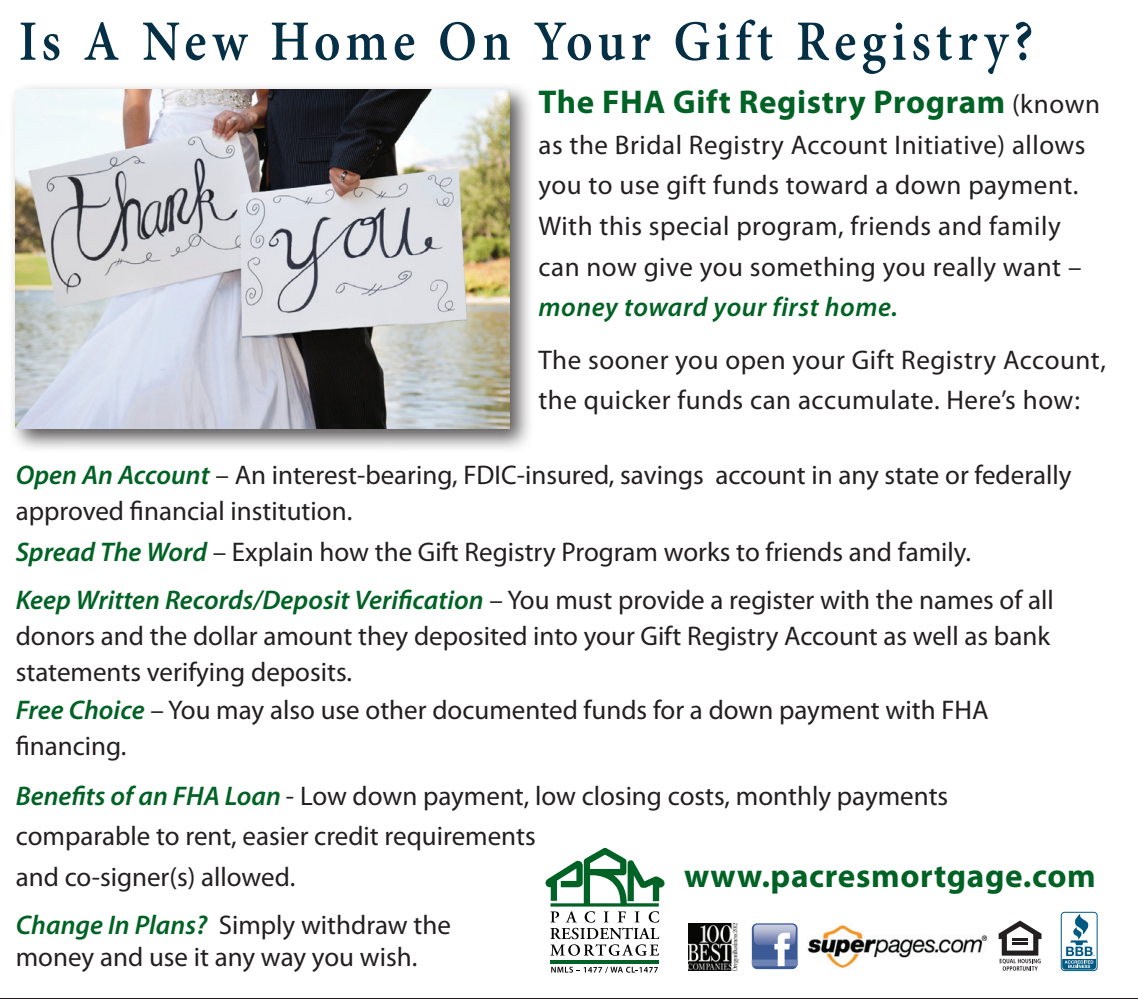
<style>
.page{position:relative;width:1138px;height:999px;background:#fff}
.page>*{position:absolute;margin:0;border:0;box-sizing:border-box;transform-origin:0 0}
.t1{font:600 57px "Minion Pro";letter-spacing:.1em;color:#052f45;scale:.9 1}
.t2{font:700 33.3px "Myriad Pro";letter-spacing:.02em;color:#006224}
.t3{font:700 33px "Myriad Pro";letter-spacing:.02em;color:#006224}
.t4{font:27px/36px "Myriad Pro";color:#231f20}
.t5{font:27px/40.5px "Myriad Pro";letter-spacing:.02em;color:#231f20}
.t6{font:italic 600 27px "Myriad Pro";letter-spacing:.02em;color:#006224}
.s1{font-weight:400;font-size:27px;color:#231f20}
.s2{font-weight:600;font-style:italic;color:#006224}
</style>
<div class="page">
<hr style="left:0;top:998px;width:1138px;height:1px;background:#231f20">
<hr style="left:550px;top:960px;width:109px;height:3px;background:#006224">
<svg style="left:545px;top:847px;width:120px;height:108px"></svg>
<svg style="left:551px;top:966px;width:107px;height:6px"></svg>
<img style="left:688px;top:923px;width:50px;height:46px">
<img style="left:807px;top:925px;width:181px;height:44px">
<div style="left:1061px;top:911px;width:36px;height:59px;border:1px solid #005983;border-radius:3px"></div>
<svg style="left:1062px;top:913px;width:34px;height:56px"></svg>
<svg style="left:751px;top:922px;width:47px;height:47px"></svg>
<svg style="left:752px;top:922px;width:45px;height:46px"></svg>
<img style="left:754px;top:924px;width:42px;height:3px">
<svg style="left:752px;top:927px;width:45px;height:38px;background:#8394bb"></svg>
<svg style="left:998px;top:920px;width:43px;height:50px"></svg>
<div style="left:8px;top:82px;width:527px;height:372px;background:#231f20;opacity:.75"></div>
<img style="left:16px;top:89px;width:494px;height:339px">
<h1 class="t1" style="left:19px;top:2px;width:1129px">Is A New Home On Your Gift Registry?</h1>
<p class="t3" style="left:538px;top:81px;width:563px">The FHA Gift Registry Program <span class="s1">(known</span></p>
<p class="t5" style="left:538px;top:124px;width:548px">as the Bridal Registry Account Initiative) allows you to use gift funds toward a down payment.<br>With this special program, friends and family can now give you something you really want –</p>
<p class="t6" style="left:538px;top:290px;width:361px">money toward your first home.</p>
<p class="t5" style="left:538px;top:339px;width:569px">The sooner you open your Gift Registry Account, the quicker funds can accumulate. Here’s how:</p>
<p class="t4" style="left:16px;top:456px;width:1057px"><span class="s2">Open An Account</span> – An interest-bearing, FDIC-insured, savings account in any state or federally approved financial institution.</p>
<p class="t4" style="left:16px;top:527px;width:1039px;line-height:48px"><span class="s2">Spread The Word</span> – Explain how the Gift Registry Program works to friends and family.<br><span class="s2">Keep Written Records/Deposit Verification</span> – You must provide a register with the names of all</p>
<p class="t4" style="left:16px;top:617px;width:1036px">donors and the dollar amount they deposited into your Gift Registry Account as well as bank statements verifying deposits.</p>
<p class="t4" style="left:16px;top:691px;width:974px"><span class="s2">Free Choice</span> – You may also use other documented funds for a down payment with FHA financing.</p>
<p class="t4" style="left:16px;top:774px;width:934px;line-height:40.5px"><span class="s2">Benefits of an FHA Loan</span> - Low down payment, low closing costs, monthly payments comparable to rent, easier credit requirements<br>and co-signer(s) allowed.</p>
<p class="t2" style="left:684px;top:853px;width:413px">www.pacresmortgage.com</p>
<p class="t4" style="left:16px;top:907px;width:437px;line-height:32.4px"><span class="s2">Change In Plans?</span> Simply withdraw the money and use it any way you wish.</p>
</div>
